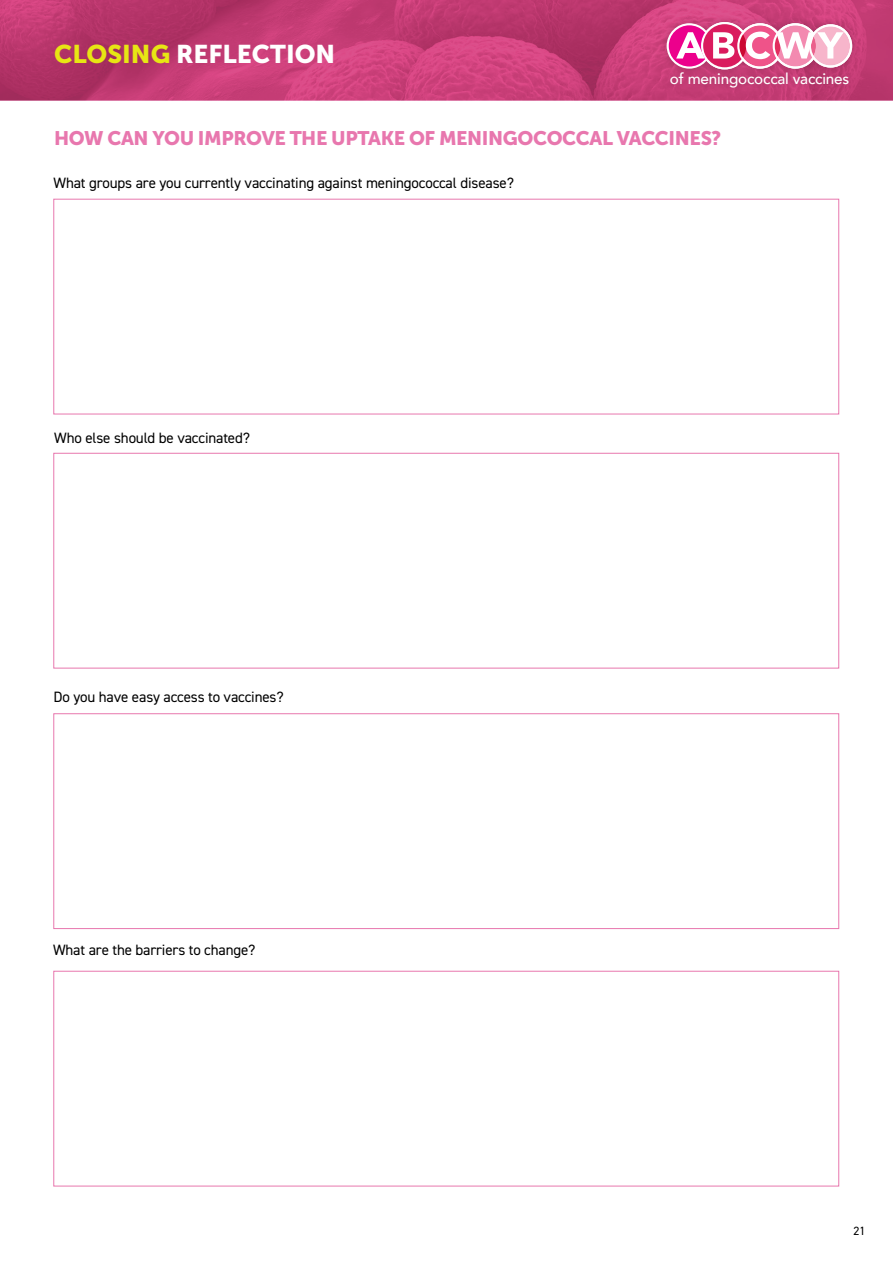
<style>
.page{position:relative;width:893px;height:1263px;background:#fff}
.page>*{position:absolute;margin:0;border:0;box-sizing:border-box;transform-origin:0 0}
.t1{font:25.5px "Museo Sans 900";color:#fff}
.t2{font:19.5px "Museo Sans 900";letter-spacing:-.02em;color:#e877ae}
.t3{font:500 15.3px "Avenir";letter-spacing:-.01em;color:#fff}
.t4{font:15px "DIN2014";letter-spacing:-.01em;color:#000}
.t5{font:12px "DIN2014";color:#000}
.s1{color:#e7e614}
</style>
<div class="page">
<img style="left:0;top:0;width:893px;height:100px">
<div style="left:659px;top:14px;width:201px;height:80px;background:#000;opacity:.2"></div>
<svg style="left:667px;top:22px;width:185px;height:47px"></svg>
<div style="left:53px;top:199px;width:786px;height:215px;border:1px solid #e877ae"></div>
<div style="left:53px;top:453px;width:786px;height:215px;border:1px solid #e877ae"></div>
<div style="left:53px;top:713px;width:786px;height:216px;border:1px solid #e877ae"></div>
<div style="left:53px;top:971px;width:786px;height:215px;border:1px solid #e877ae"></div>
<h1 class="t1" style="left:54px;top:39px;width:283px"><span class="s1">CLOSING</span> REFLECTION</h1>
<p class="t3" style="left:670px;top:65px;width:181px">of meningococcal vaccines</p>
<h2 class="t2" style="left:54px;top:127px;width:669px">HOW CAN YOU IMPROVE THE UPTAKE OF MENINGOCOCCAL VACCINES?</h2>
<p class="t4" style="left:54px;top:174px;width:462px">What groups are you currently vaccinating against meningococcal disease?</p>
<p class="t4" style="left:54px;top:429px;width:197px">Who else should be vaccinated?</p>
<p class="t4" style="left:54px;top:687px;width:232px">Do you have easy access to vaccines?</p>
<p class="t4" style="left:53px;top:940px;width:204px">What are the barriers to change?</p>
<p class="t5" style="left:853px;top:1223px;width:13px">21</p>
</div>
